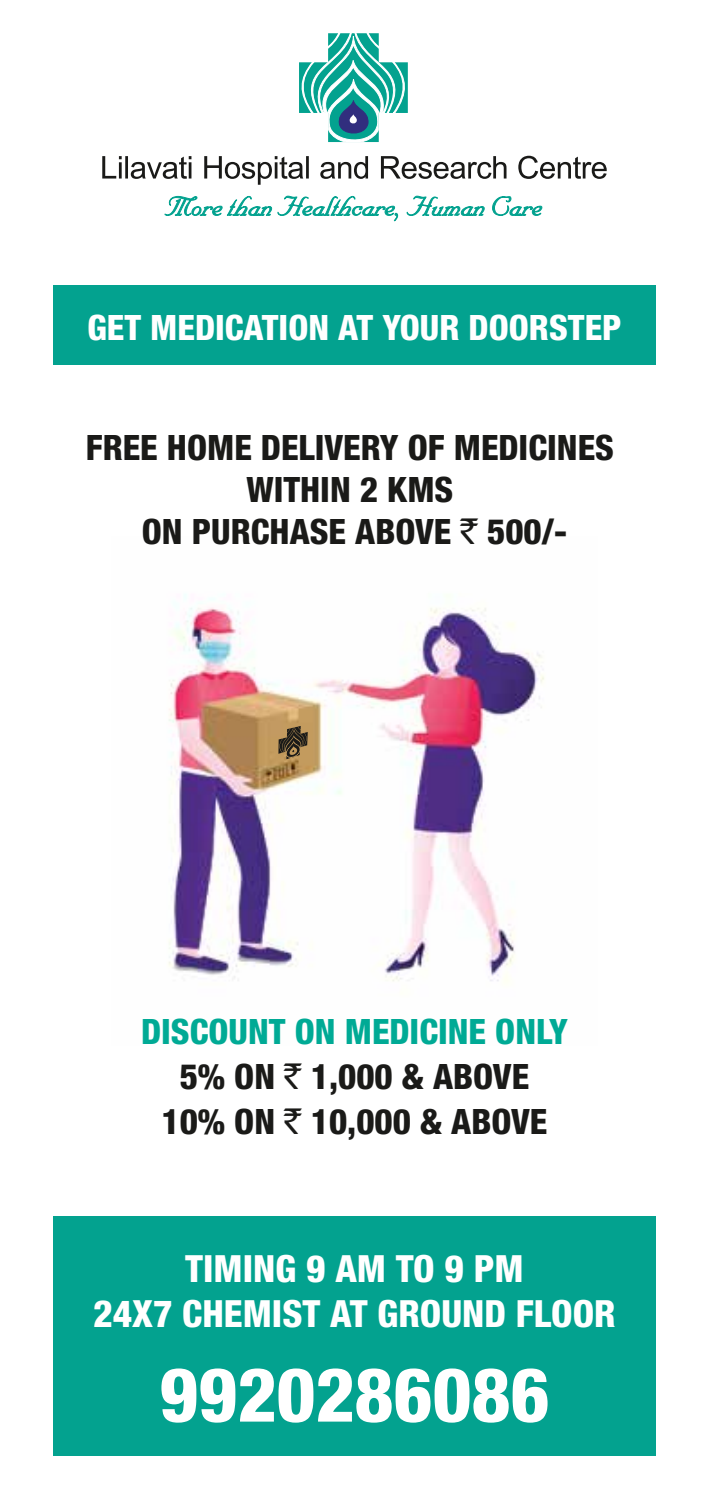
<style>
.page{position:relative;width:709px;height:1489px;background:#fff}
.page>*{position:absolute;margin:0;border:0;box-sizing:border-box;transform-origin:0 0}
.t1{font:800 condensed 75px "Helvetica Neue LT Std";color:#fff}
.t2{font:800 condensed 37.5px/45.2px "Helvetica Neue LT Std";color:#fff;text-align:center}
.t3{font:800 condensed 35px/45.2px "Helvetica Neue LT Std";color:#1a1a18;text-align:center}
.t4{font:800 condensed 35px "Helvetica Neue LT Std";color:#fff}
.s1{font-family:"Rupee Foradian";font-weight:400;font-stretch:normal}
.s2{color:#00aa95}
</style>
<div class="page">
<img style="left:168px;top:594px;width:377px;height:388px">
<svg style="left:278px;top:726px;width:30px;height:33px"></svg>
<svg style="left:102px;top:156px;width:504px;height:29px"></svg>
<svg style="left:299px;top:33px;width:109px;height:109px"></svg>
<svg style="left:164px;top:195px;width:378px;height:26px"></svg>
<div style="left:53px;top:284px;width:603px;height:80px;background:#03a28f"></div>
<div style="left:53px;top:1216px;width:603px;height:239px;background:#03a28f"></div>
<p class="t4" style="left:87px;top:306px;width:536px">GET MEDICATION AT YOUR DOORSTEP</p>
<p class="t3" style="left:86px;top:425px;width:529px;line-height:42.2px">FREE HOME DELIVERY OF MEDICINES<br>WITHIN 2 KMS<br>ON PURCHASE ABOVE <span class="s1">`</span> 500/-</p>
<p class="t3" style="left:141px;top:1008px;width:428px"><span class="s2">DISCOUNT ON MEDICINE ONLY<br></span>5% ON <span class="s1">`</span> 1,000 &amp; ABOVE<br>10% ON <span class="s1">`</span> 10,000 &amp; ABOVE</p>
<p class="t2" style="left:93px;top:1245px;width:524px">TIMING 9 AM TO 9 PM<br>24X7 CHEMIST AT GROUND FLOOR</p>
<h1 class="t1" style="left:159px;top:1348px;width:391px">9920286086</h1>
</div>
